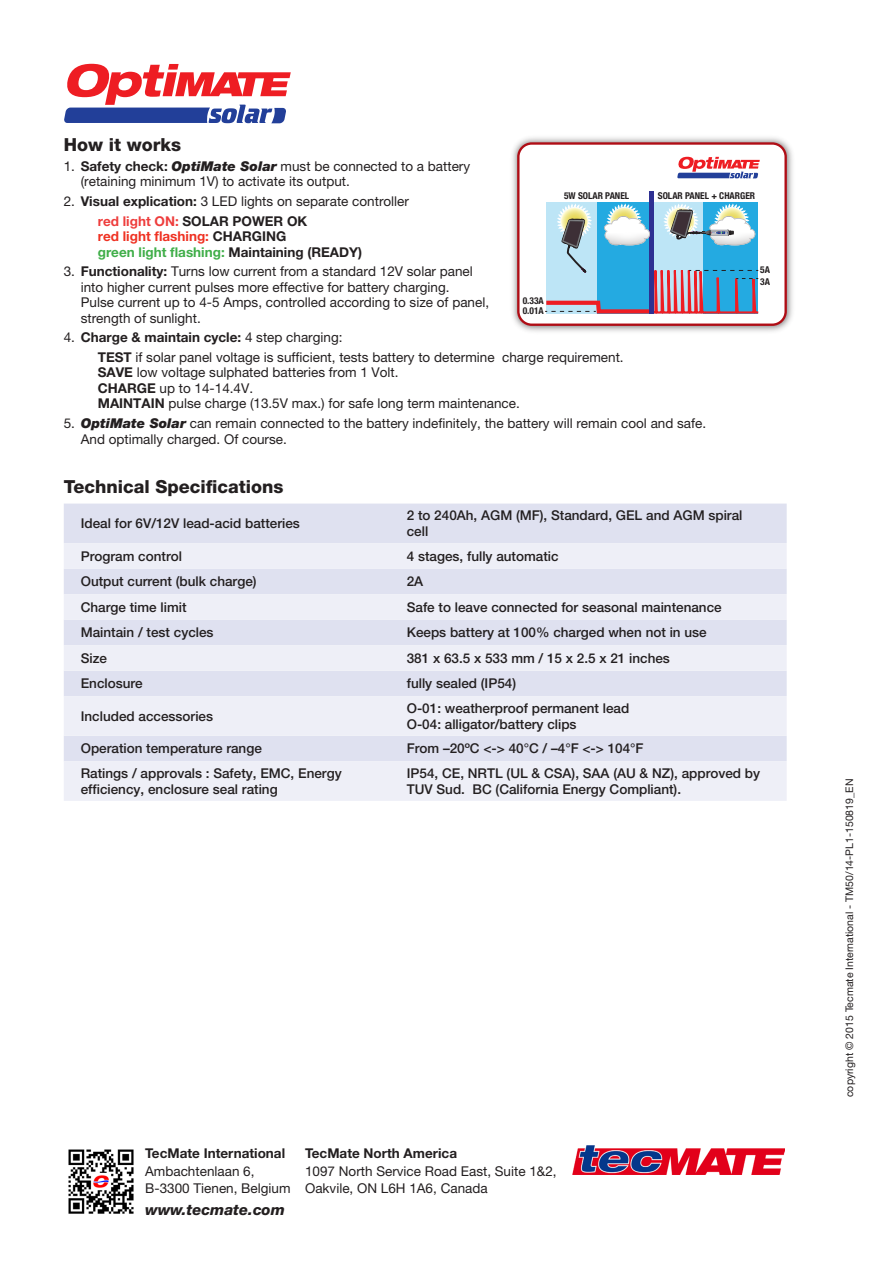
<style>
.page{position:relative;width:893px;height:1263px;background:#fff}
.page>*{position:absolute;margin:0;border:0;box-sizing:border-box;transform-origin:0 0}
.Technical_Title{font:800 18px "Helvetica Neue LT Pro";color:#231f20}
.How_it_works_-_title{font:800 18px "Helvetica Neue LT Pro";color:#231f20}
.t1{font:italic 800 15px "Helvetica Neue LT Pro";color:#231f20}
.how_it_numbers{font:13.5px/15.5px "Helvetica Neue LT Pro";color:#231f20}
.technical_table{font:500 13.5px/15.5px "Helvetica Neue LT Pro";color:#231f20}
.how_it_numbers-2{font:700 13.5px "Helvetica Neue LT Pro";color:#231f20}
.how_it_numbers-3{font:700 13.5px "Helvetica Neue LT Pro";color:#40ae49}
.how_it_numbers-4{font:700 13.5px "Helvetica Neue LT Pro";color:#ef3122}
.copyright{font:10.5px "Helvetica Neue LT Pro";color:#231f20}
.t2{font:700 condensed 9.45px/12.1px "Helvetica Neue LT Pro";color:#231f20}
.s1{font-weight:700}
.s2{font-weight:900;font-style:italic}
.s3{color:#ee3d3c}
.s4{color:#231f20}
.s5{font-weight:400}
</style>
<div class="page">
<img style="left:572px;top:1145px;width:212px;height:30px">
<img style="left:68px;top:1149px;width:66px;height:65px">
<svg style="left:64px;top:64px;width:227px;height:59px"></svg>
<div style="left:64px;top:504px;width:723px;height:39px;background:#dfe1f0"></div>
<svg style="left:64px;top:543px;width:723px;height:258px;background:#e8e9f4"></svg>
<img style="left:512px;top:137px;width:281px;height:195px">
<div style="left:518px;top:143px;width:268px;height:182px;background:#fff;border-radius:13px"></div>
<div style="left:517px;top:142px;width:270px;height:184px;border:2px solid #b00d15;border-radius:13px"></div>
<svg style="left:542px;top:143px;width:218px;height:171px"></svg>
<p class="How_it_works_-_title" style="left:64px;top:134px;width:119px">How it works</p>
<p class="how_it_numbers" style="left:81px;top:158px;width:391px;text-indent:-17px">1. <span class="s1">Safety check:</span> <span class="s2">OptiMate Solar</span> must be connected to a battery (retaining minimum 1V) to activate its output.</p>
<p class="how_it_numbers" style="left:64px;top:193px;width:347px">2. <span class="s1">Visual explication:</span> 3 LED lights on separate controller</p>
<p class="how_it_numbers-2" style="left:98px;top:212px;width:211px"><span class="s3">red light ON:</span> SOLAR POWER OK</p>
<p class="how_it_numbers-4" style="left:98px;top:228px;width:190px">red light flashing: <span class="s4">CHARGING</span></p>
<p class="how_it_numbers-3" style="left:98px;top:243px;width:266px">green light flashing: <span class="s4">Maintaining (READY)</span></p>
<p class="how_it_numbers" style="left:81px;top:263px;width:410px;text-indent:-17px">3. <span class="s1">Functionality:</span> Turns low current from a standard 12V solar panel into higher current pulses more effective for battery charging.<br>Pulse current up to 4-5 Amps, controlled according to size of panel, strength of sunlight.</p>
<p class="how_it_numbers-2" style="left:64px;top:329px;width:280px"><span class="s5">4.</span> Charge &amp; maintain cycle: <span class="s5">4 step charging:</span></p>
<p class="how_it_numbers" style="left:98px;top:349px;width:527px"><span class="s1">TEST</span> if solar panel voltage is sufficient, tests battery to determine charge requirement.</p>
<p class="how_it_numbers" style="left:98px;top:365px;width:302px"><span class="s1">SAVE</span> low voltage sulphated batteries from 1 Volt.</p>
<p class="how_it_numbers" style="left:98px;top:380px;width:157px"><span class="s1">CHARGE</span> up to 14-14.4V.</p>
<p class="how_it_numbers" style="left:98px;top:395px;width:424px"><span class="s1">MAINTAIN</span> pulse charge (13.5V max.) for safe long term maintenance.</p>
<p class="how_it_numbers" style="left:81px;top:415px;width:627px;text-indent:-17px">5. <span class="s2">OptiMate Solar</span> can remain connected to the battery indefinitely, the battery will remain cool and safe.<br>And optimally charged. Of course.</p>
<p class="Technical_Title" style="left:64px;top:476px;width:221px">Technical Specifications</p>
<p class="technical_table" style="left:81px;top:515px;width:221px">Ideal for 6V/12V lead-acid batteries</p>
<p class="t2" style="left:564px;top:189px;width:67px">5W SOLAR PANEL</p>
<p class="t2" style="left:658px;top:189px;width:99px">SOLAR PANEL + CHARGER</p>
<p class="t2" style="left:760px;top:264px;width:11px">5A<br>3A</p>
<p class="t2" style="left:523px;top:296px;width:23px;line-height:9.4px">0.33A<br>0.01A</p>
<p class="technical_table" style="left:407px;top:508px;width:337px">2 to 240Ah, AGM (MF), Standard, GEL and AGM spiral</p>
<p class="technical_table" style="left:407px;top:523px;width:23px">cell</p>
<p class="technical_table" style="left:81px;top:548px;width:103px">Program control</p>
<p class="technical_table" style="left:407px;top:548px;width:153px">4 stages, fully automatic</p>
<p class="technical_table" style="left:81px;top:573px;width:177px">Output current (bulk charge)</p>
<p class="technical_table" style="left:407px;top:573px;width:18px">2A</p>
<p class="technical_table" style="left:81px;top:599px;width:107px">Charge time limit</p>
<p class="technical_table" style="left:407px;top:599px;width:316px">Safe to leave connected for seasonal maintenance</p>
<p class="technical_table" style="left:81px;top:624px;width:134px">Maintain / test cycles</p>
<p class="technical_table" style="left:407px;top:624px;width:301px">Keeps battery at 100% charged when not in use</p>
<p class="technical_table" style="left:81px;top:650px;width:28px">Size</p>
<p class="technical_table" style="left:407px;top:650px;width:265px">381 x 63.5 x 533 mm / 15 x 2.5 x 21 inches</p>
<p class="technical_table" style="left:81px;top:676px;width:64px">Enclosure</p>
<p class="technical_table" style="left:407px;top:676px;width:111px">fully sealed (IP54)</p>
<p class="technical_table" style="left:81px;top:708px;width:134px">Included accessories</p>
<p class="technical_table" style="left:407px;top:700px;width:224px">O-01: weatherproof permanent lead</p>
<p class="technical_table" style="left:407px;top:716px;width:171px">O-04: alligator/battery clips</p>
<p class="technical_table" style="left:81px;top:741px;width:183px">Operation temperature range</p>
<p class="technical_table" style="left:407px;top:741px;width:238px">From –20ºC &lt;-&gt; 40°C / –4°F &lt;-&gt; 104°F</p>
<p class="technical_table" style="left:81px;top:765px;width:262px">Ratings / approvals : Safety, EMC, Energy efficiency, enclosure seal rating</p>
<p class="technical_table" style="left:407px;top:765px;width:355px">IP54, CE, NRTL (UL &amp; CSA), SAA (AU &amp; NZ), approved by<br>TUV Sud. BC (California Energy Compliant).</p>
<p class="copyright" style="left:843px;top:1097px;width:320px;rotate:-90deg">copyright © 2015 Tecmate International - TM50/14-PL1-150819_EN</p>
<p class="how_it_numbers-2" style="left:145px;top:1145px;width:141px">TecMate International</p>
<p class="how_it_numbers-2" style="left:305px;top:1145px;width:153px">TecMate North America</p>
<p class="how_it_numbers" style="left:145px;top:1163px;width:147px;line-height:16.2px">Ambachtenlaan 6,<br>B-3300 Tienen, Belgium</p>
<p class="how_it_numbers" style="left:305px;top:1163px;width:253px;line-height:16.2px">1097 North Service Road East, Suite 1&amp;2,<br>Oakvile, ON L6H 1A6, Canada</p>
<p class="t1" style="left:145px;top:1201px;width:141px">www.tecmate.com</p>
</div>
